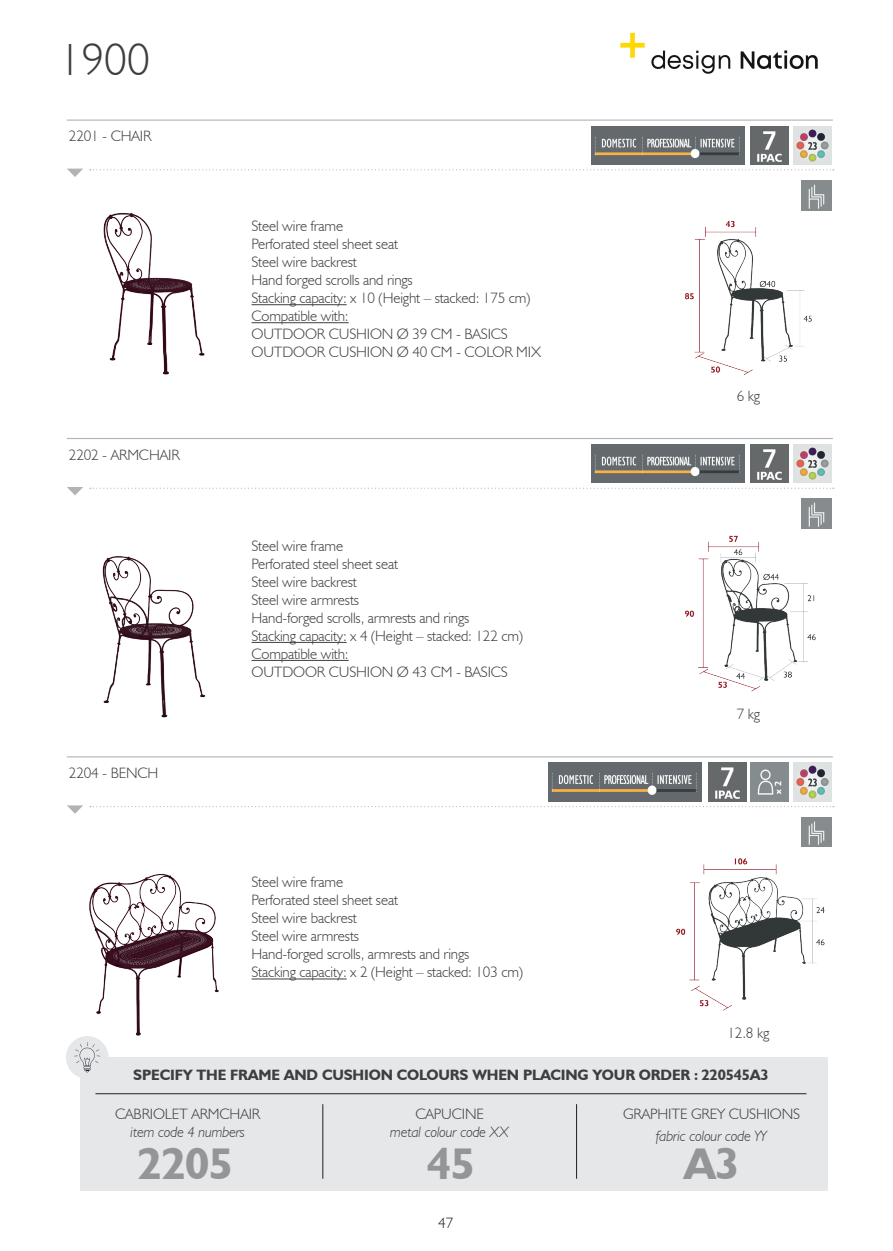
<style>
.page{position:relative;width:893px;height:1251px;background:#fff}
.page>*{position:absolute;margin:0;border:0;box-sizing:border-box;transform-origin:0 0}
.t1{font:300 45px "Humanist 521 BT";color:#3e3e3f}
.t2{font:700 44.4px "Humanist 521 BT";letter-spacing:-.01em;color:#939698}
.t3{font:300 15px/18px "Humanist 521 BT";letter-spacing:-.01em;color:#3e3e3f}
.t4{font:700 15px "Humanist 521 BT";letter-spacing:-.01em;color:#3e3e3f}
.t5{font:italic 300 15px "Humanist 521 BT";letter-spacing:-.01em;color:#3e3e3f}
.t6{font:300 15px "Humanist 521 BT";color:#231f20}
</style>
<div class="page">
<svg style="left:90px;top:806px;width:744px;height:1px"></svg>
<hr style="left:67px;top:756px;width:766px;height:1px;background:#b2b3b7">
<img style="left:89px;top:874px;width:130px;height:162px">
<hr style="left:252px;top:978px;width:95px;height:1px;background:#3e3e3f">
<img style="left:801px;top:817px;width:30px;height:29px">
<img style="left:549px;top:762px;width:153px;height:39px">
<img style="left:708px;top:762px;width:38px;height:39px">
<img style="left:750px;top:762px;width:39px;height:39px">
<img style="left:793px;top:762px;width:38px;height:39px">
<img style="left:676px;top:858px;width:149px;height:153px">
<svg style="left:67px;top:805px;width:16px;height:8px"></svg>
<svg style="left:90px;top:487px;width:744px;height:1px"></svg>
<hr style="left:67px;top:438px;width:766px;height:1px;background:#b2b3b7">
<img style="left:102px;top:556px;width:104px;height:162px">
<hr style="left:252px;top:642px;width:95px;height:1px;background:#3e3e3f">
<hr style="left:252px;top:660px;width:97px;height:1px;background:#3e3e3f">
<img style="left:801px;top:498px;width:30px;height:30px">
<img style="left:591px;top:444px;width:153px;height:38px">
<img style="left:750px;top:444px;width:39px;height:38px">
<img style="left:793px;top:444px;width:38px;height:38px">
<img style="left:685px;top:535px;width:131px;height:157px">
<svg style="left:67px;top:487px;width:16px;height:8px"></svg>
<svg style="left:90px;top:169px;width:744px;height:1px"></svg>
<hr style="left:67px;top:119px;width:766px;height:2px;background:#b2b3b7">
<img style="left:103px;top:212px;width:102px;height:163px">
<hr style="left:252px;top:304px;width:95px;height:1px;background:#3e3e3f">
<hr style="left:252px;top:322px;width:97px;height:1px;background:#3e3e3f">
<img style="left:801px;top:180px;width:30px;height:30px">
<img style="left:591px;top:126px;width:153px;height:38px">
<img style="left:750px;top:126px;width:39px;height:38px">
<img style="left:793px;top:126px;width:38px;height:38px">
<img style="left:685px;top:220px;width:127px;height:155px">
<svg style="left:67px;top:168px;width:16px;height:9px"></svg>
<div style="left:80px;top:1057px;width:748px;height:133px;background:#e6e7e9"></div>
<hr style="left:95px;top:1093px;width:711px;height:1px;background:#231f20">
<hr style="left:323px;top:1103px;width:1px;height:75px;background:#231f20">
<hr style="left:576px;top:1103px;width:1px;height:75px;background:#231f20">
<div style="left:66px;top:1035px;width:43px;height:43px;background:#e6e7e9;border-radius:50%"></div>
<svg style="left:74px;top:1042px;width:26px;height:30px"></svg>
<img style="left:621px;top:32px;width:196px;height:41px">
<h1 class="t1" style="left:59px;top:32px;width:92px">1900</h1>
<p class="t3" style="left:69px;top:127px;width:84px">2201 - CHAIR</p>
<p class="t3" style="left:69px;top:445px;width:112px">2202 - ARMCHAIR</p>
<p class="t3" style="left:69px;top:763px;width:91px">2204 - BENCH</p>
<p class="t3" style="left:252px;top:216px;width:291px">Steel wire frame<br>Perforated steel sheet seat<br>Steel wire backrest<br>Hand forged scrolls and rings<br>Stacking capacity: x 10 (Height – stacked: 175 cm)<br>Compatible with:<br>OUTDOOR CUSHION Ø 39 CM - BASICS<br>OUTDOOR CUSHION Ø 40 CM - COLOR MIX</p>
<p class="t3" style="left:252px;top:536px;width:273px">Steel wire frame<br>Perforated steel sheet seat<br>Steel wire backrest<br>Steel wire armrests<br>Hand-forged scrolls, armrests and rings<br>Stacking capacity: x 4 (Height – stacked: 122 cm)<br>Compatible with:<br>OUTDOOR CUSHION Ø 43 CM - BASICS</p>
<p class="t3" style="left:252px;top:872px;width:273px">Steel wire frame<br>Perforated steel sheet seat<br>Steel wire backrest<br>Steel wire armrests<br>Hand-forged scrolls, armrests and rings<br>Stacking capacity: x 2 (Height – stacked: 103 cm)</p>
<p class="t3" style="left:737px;top:386px;width:25px">6 kg</p>
<p class="t3" style="left:737px;top:704px;width:25px">7 kg</p>
<p class="t3" style="left:727px;top:1022px;width:43px">12.8 kg</p>
<p class="t4" style="left:133px;top:1065px;width:637px">SPECIFY THE FRAME AND CUSHION COLOURS WHEN PLACING YOUR ORDER : 220545A3</p>
<p class="t3" style="left:115px;top:1104px;width:147px">CABRIOLET ARMCHAIR</p>
<p class="t5" style="left:131px;top:1122px;width:116px">item code 4 numbers</p>
<p class="t3" style="left:415px;top:1104px;width:70px">CAPUCINE</p>
<p class="t5" style="left:390px;top:1122px;width:120px">metal colour code XX</p>
<p class="t3" style="left:623px;top:1104px;width:179px">GRAPHITE GREY CUSHIONS</p>
<p class="t5" style="left:656px;top:1126px;width:112px">fabric colour code YY</p>
<h2 class="t2" style="left:138px;top:1135px;width:97px">2205</h2>
<h2 class="t2" style="left:427px;top:1135px;width:49px">45</h2>
<h2 class="t2" style="left:684px;top:1135px;width:57px">A3</h2>
<p class="t6" style="left:438px;top:1213px;width:17px">47</p>
</div>
